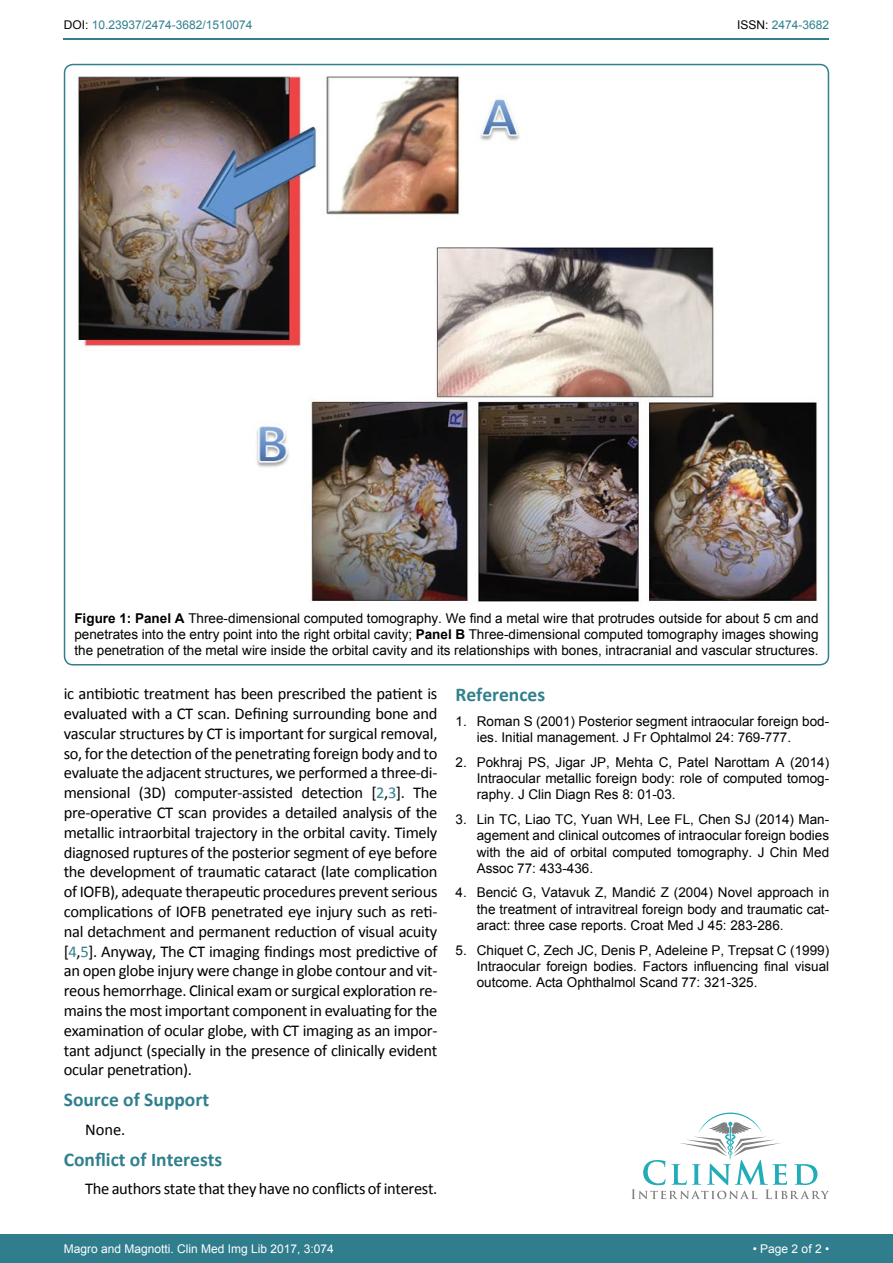
<style>
.page{position:relative;width:893px;height:1263px;background:#fff}
.page>*{position:absolute;margin:0;border:0;box-sizing:border-box;transform-origin:0 0}
.t1{font:700 19.5px "Calibri";color:#30808d}
.t2{font:16.5px/19.8px "Calibri";letter-spacing:-.02em;color:#000;text-align:justify}
.t3{font:13.5px/16.2px "Arial";color:#000;text-align:justify}
.t4{font:12px "Arial";color:#fff}
.t5{font:12px "Arial";color:#30808d}
.s1{color:#000}
.s2{font-weight:700}
.s3{color:#30808d}
</style>
<div class="page">
<hr style="left:64px;top:38px;width:765px;height:2px;background:#30808d">
<div style="left:0;top:1234px;width:893px;height:29px;background:#307d8d"></div>
<svg style="left:631px;top:1112px;width:198px;height:87px"></svg>
<img style="left:77px;top:76px;width:741px;height:526px">
<p class="t5" style="left:64px;top:17px;width:190px"><span class="s1">DOI:</span> 10.23937/2474-3682/1510074</p>
<p class="t5" style="left:737px;top:17px;width:94px"><span class="s1">ISSN:</span> 2474-3682</p>
<p class="t3" style="left:74px;top:610px;width:746px"><span class="s2">Figure 1: Panel A</span> Three-dimensional computed tomography. We find a metal wire that protrudes outside for about 5 cm and penetrates into the entry point into the right orbital cavity; <span class="s2">Panel B</span> Three-dimensional computed tomography images showing the penetration of the metal wire inside the orbital cavity and its relationships with bones, intracranial and vascular structures.</p>
<p class="t2" style="left:64px;top:684px;width:375px">ic antibiotic treatment has been prescribed the patient is evaluated with a CT scan. Defining surrounding bone and vascular structures by CT is important for surgical removal, so, for the detection of the penetrating foreign body and to evaluate the adjacent structures, we performed a three-di&shy;mensional (3D) computer-assisted detection [<span class="s3">2</span>,<span class="s3">3</span>]. The pre-operative CT scan provides a detailed analysis of the metallic intraorbital trajectory in the orbital cavity. Timely diagnosed ruptures of the posterior segment of eye before the development of traumatic cataract (late complication of IOFB), adequate therapeutic procedures prevent serious complications of IOFB penetrated eye injury such as reti&shy;nal detachment and permanent reduction of visual acuity [<span class="s3">4</span>,<span class="s3">5</span>]. Anyway, The CT imaging findings most predictive of an open globe injury were change in globe contour and vit&shy;reous hemorrhage. Clinical exam or surgical exploration re&shy;mains the most important component in evaluating for the examination of ocular globe, with CT imaging as an impor&shy;tant adjunct (specially in the presence of clinically evident ocular penetration).</p>
<p class="t1" style="left:64px;top:1088px;width:147px">Source of Support</p>
<p class="t2" style="left:85px;top:1119px;width:42px">None.</p>
<p class="t1" style="left:64px;top:1147px;width:160px">Conflict of Interests</p>
<p class="t2" style="left:85px;top:1179px;width:354px">The authors state that they have no conflicts of interest.</p>
<p class="t1" style="left:455px;top:683px;width:91px">References</p>
<p class="t3" style="left:477px;top:713px;width:354px;text-indent:-21px">1. Roman S (2001) Posterior segment intraocular foreign bod&shy;ies. Initial management. J Fr Ophtalmol 24: 769-777.</p>
<p class="t3" style="left:477px;top:754px;width:354px;text-indent:-21px">2. Pokhraj PS, Jigar JP, Mehta C, Patel Narottam A (2014)<br>Intraocular metallic foreign body: role of computed tomog&shy;raphy. J Clin Diagn Res 8: 01-03.</p>
<p class="t3" style="left:477px;top:811px;width:354px;text-indent:-21px">3. Lin TC, Liao TC, Yuan WH, Lee FL, Chen SJ (2014) Man&shy;agement and clinical outcomes of intraocular foreign bodies with the aid of orbital computed tomography. J Chin Med Assoc 77: 433-436.</p>
<p class="t3" style="left:477px;top:885px;width:354px;text-indent:-21px">4. Bencić G, Vatavuk Z, Mandić Z (2004) Novel approach in the treatment of intravitreal foreign body and traumatic cat&shy;aract: three case reports. Croat Med J 45: 283-286.</p>
<p class="t3" style="left:477px;top:942px;width:354px;text-indent:-21px">5. Chiquet C, Zech JC, Denis P, Adeleine P, Trepsat C (1999)<br>Intraocular foreign bodies. Factors influencing final visual outcome. Acta Ophthalmol Scand 77: 321-325.</p>
<p class="t4" style="left:64px;top:1241px;width:272px">Magro and Magnotti. Clin Med Img Lib 2017, 3:074</p>
<p class="t4" style="left:753px;top:1241px;width:78px">• Page 2 of 2 •</p>
</div>
